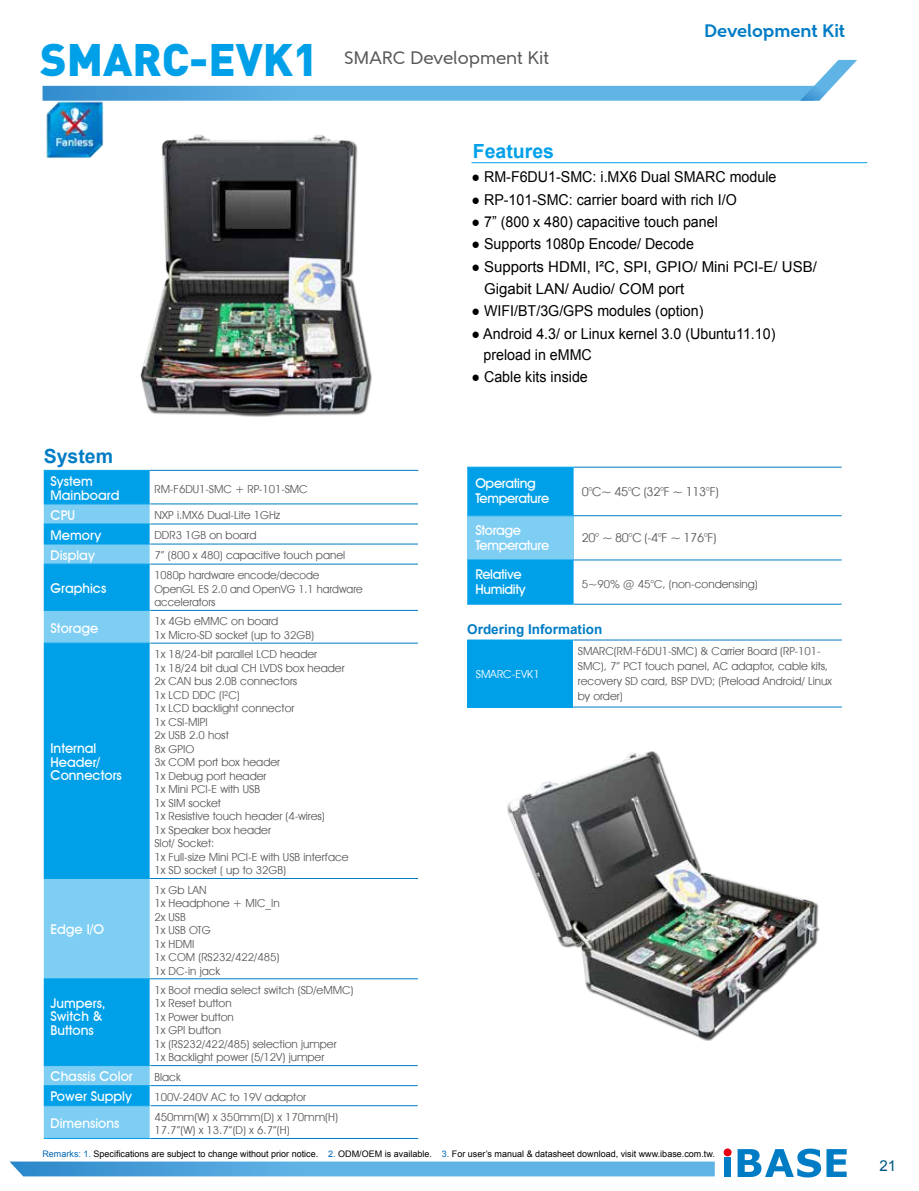
<style>
.page{position:relative;width:919px;height:1191px;background:#fff}
.page>*{position:absolute;margin:0;border:0;box-sizing:border-box;transform-origin:0 0}
.t1{font:900 45px "DIN Pro";color:#00a0e9}
.t2{font:700 19.5px "Arial";color:#00a0e9}
.t3{font:700 19.5px "Arial";color:#007cc5}
.t4{font:18px "Gentleman 600";color:#595757}
.t5{font:700 18px "Gentleman 800";color:#007cc5}
.t6{font:15px/22.4px "Arial";color:#000;scale:.95 1}
.t7{font:15px "Avant Garde T.";letter-spacing:-.025em;color:#595757}
.t8{font:15px "Arial";color:#005982}
.t9{font:13.5px/13.5px "Avant Garde T.";color:#595757}
.t10{font:500 13.5px/13.5px "Avant Garde IT Cby BT";color:#fff}
.t11{font:13.5px/13.5px "Avant Garde T.";color:#595757;scale:.96 1}
.t12{font:500 13.5px/15px "Avant Garde IT Cby BT";letter-spacing:-.025em;color:#fff}
.t13{font:700 13.5px "Arial";color:#007cc5}
.t14{font:13.5px "Avant Garde T.";color:#fff}
.t15{font:9px "Arial";color:#000}
.s1{color:#0068b7}
</style>
<div class="page">
<svg style="left:43px;top:60px;width:814px;height:41px"></svg>
<div style="left:722px;top:1147px;width:11px;height:10px;border:3px solid #fff;border-radius:50%"></div>
<div style="left:724px;top:1157px;width:7px;height:20px;background:#007cc5"></div>
<svg style="left:737px;top:1148px;width:110px;height:30px"></svg>
<div style="left:723px;top:1148px;width:8px;height:8px;background:#e60012;border-radius:50%"></div>
<svg style="left:9px;top:1161px;width:705px;height:15px;background:#5daee0"></svg>
<img style="left:140px;top:134px;width:231px;height:283px">
<img style="left:507px;top:751px;width:313px;height:290px">
<div style="left:44px;top:471px;width:106px;height:32px;background:#00a0e9"></div>
<svg style="left:151px;top:609px;width:267px;height:498px"></svg>
<svg style="left:44px;top:504px;width:106px;height:634px;background:#2cb0ec"></svg>
<hr style="left:150px;top:1065px;width:268px;height:1px;background:#007bc4">
<hr style="left:150px;top:1085px;width:268px;height:1px;background:#007bc4">
<hr style="left:150px;top:1105px;width:268px;height:1px;background:#007bc4">
<hr style="left:150px;top:1138px;width:268px;height:1px;background:#007bc4">
<svg style="left:150px;top:504px;width:268px;height:60px"></svg>
<hr style="left:150px;top:470px;width:268px;height:1px;background:#007bc4">
<hr style="left:150px;top:503px;width:268px;height:1px;background:#007bc4">
<hr style="left:150px;top:524px;width:268px;height:1px;background:#007bc4">
<hr style="left:150px;top:544px;width:268px;height:1px;background:#007bc4">
<hr style="left:150px;top:564px;width:268px;height:1px;background:#007bc4">
<hr style="left:150px;top:610px;width:268px;height:1px;background:#007bc4">
<hr style="left:150px;top:643px;width:268px;height:1px;background:#007bc4">
<hr style="left:150px;top:878px;width:268px;height:1px;background:#007bc4">
<hr style="left:150px;top:978px;width:268px;height:1px;background:#007bc4">
<hr style="left:44px;top:470px;width:106px;height:1px;background:#00a0e9">
<hr style="left:44px;top:503px;width:106px;height:1px;background:#00a0e9">
<hr style="left:44px;top:524px;width:106px;height:1px;background:#00a0e9">
<hr style="left:44px;top:544px;width:106px;height:1px;background:#00a0e9">
<hr style="left:44px;top:564px;width:106px;height:1px;background:#00a0e9">
<hr style="left:44px;top:610px;width:106px;height:1px;background:#00a0e9">
<hr style="left:44px;top:643px;width:106px;height:1px;background:#00a0e9">
<hr style="left:44px;top:878px;width:106px;height:1px;background:#00a0e9">
<hr style="left:44px;top:978px;width:106px;height:1px;background:#00a0e9">
<hr style="left:44px;top:1065px;width:106px;height:1px;background:#00a0e9">
<hr style="left:44px;top:1085px;width:106px;height:1px;background:#00a0e9">
<hr style="left:44px;top:1105px;width:106px;height:1px;background:#00a0e9">
<hr style="left:150px;top:1105px;width:1px;height:33px;background:#fff">
<hr style="left:44px;top:1138px;width:106px;height:1px;background:#00a0e9">
<div style="left:467px;top:468px;width:106px;height:136px;background:#00a0e9"></div>
<div style="left:467px;top:516px;width:106px;height:44px;background:#7ecef4"></div>
<hr style="left:573px;top:467px;width:268px;height:1px;background:#007cc5">
<hr style="left:573px;top:515px;width:268px;height:1px;background:#007cc5">
<hr style="left:573px;top:560px;width:268px;height:1px;background:#007cc5">
<hr style="left:573px;top:604px;width:268px;height:1px;background:#007cc5">
<hr style="left:467px;top:467px;width:106px;height:1px;background:#00a0e9">
<hr style="left:467px;top:515px;width:106px;height:1px;background:#00a0e9">
<hr style="left:467px;top:560px;width:106px;height:1px;background:#00a0e9">
<hr style="left:467px;top:604px;width:106px;height:1px;background:#00a0e9">
<div style="left:467px;top:640px;width:106px;height:67px;background:#00a0e9"></div>
<hr style="left:573px;top:640px;width:268px;height:1px;background:#007bc4">
<hr style="left:573px;top:707px;width:268px;height:1px;background:#007bc4">
<hr style="left:467px;top:707px;width:106px;height:1px;background:#00a0e9">
<hr style="left:471px;top:162px;width:396px;height:1px;background:#00a0e9">
<img style="left:43px;top:98px;width:64px;height:61px">
<h1 class="t1" style="left:40px;top:29px;width:280px">SMARC-EVK1</h1>
<h3 class="t4" style="left:344px;top:47px;width:206px">SMARC Development Kit</h3>
<h3 class="t5" style="left:704px;top:19px;width:142px">Development Kit</h3>
<h2 class="t3" style="left:44px;top:443px;width:71px">System</h2>
<p class="t10" style="left:51px;top:474px;width:70px">System<br>Mainboard</p>
<p class="t9" style="left:154px;top:482px;width:155px">RM-F6DU1-SMC + RP-101-SMC</p>
<p class="t10" style="left:51px;top:508px;width:26px">CPU</p>
<p class="t9" style="left:154px;top:508px;width:127px">NXP i.MX6 Dual-Lite 1GHz</p>
<p class="t10" style="left:51px;top:528px;width:52px">Memory</p>
<p class="t9" style="left:154px;top:528px;width:104px">DDR3 1GB on board</p>
<p class="t10" style="left:51px;top:548px;width:46px">Display</p>
<p class="t9" style="left:154px;top:548px;width:192px">7” (800 x 480) capacitive touch panel</p>
<p class="t10" style="left:51px;top:581px;width:57px">Graphics</p>
<p class="t11" style="left:154px;top:568px;width:218px">1080p hardware encode/decode<br>OpenGL ES 2.0 and OpenVG 1.1 hardware accelerators</p>
<p class="t10" style="left:51px;top:621px;width:49px">Storage</p>
<p class="t9" style="left:154px;top:614px;width:161px">1x 4Gb eMMC on board<br>1x Micro-SD socket (up to 32GB)</p>
<p class="t10" style="left:51px;top:741px;width:73px">Internal<br>Header/<br>Connectors</p>
<p class="t10" style="left:51px;top:922px;width:55px">Edge I/O</p>
<p class="t10" style="left:51px;top:996px;width:57px">Jumpers,<br>Switch &amp;<br>Buttons</p>
<p class="t9" style="left:154px;top:647px;width:196px">1x 18/24-bit parallel LCD header<br>1x 18/24 bit dual CH LVDS box header<br>2x CAN bus 2.0B connectors<br>1x LCD DDC (I²C)<br>1x LCD backlight connector<br>1x CSI-MIPI<br>2x USB 2.0 host<br>8x GPIO<br>3x COM port box header<br>1x Debug port header<br>1x Mini PCI-E with USB<br>1x SIM socket<br>1x Resistive touch header (4-wires)<br>1x Speaker box header<br>Slot/ Socket:<br>1x Full-size Mini PCI-E with USB interface<br>1x SD socket ( up to 32GB)</p>
<p class="t9" style="left:154px;top:882px;width:127px">1x Gb LAN<br>1x Headphone + MIC_In<br>2x USB<br>1x USB OTG<br>1x HDMI<br>1x COM (RS232/422/485)<br>1x DC-in jack</p>
<p class="t9" style="left:154px;top:983px;width:200px">1x Boot media select switch (SD/eMMC)<br>1x Reset button<br>1x Power button<br>1x GPI button<br>1x (RS232/422/485) selection jumper<br>1x Backlight power (5/12V) jumper</p>
<p class="t10" style="left:51px;top:1069px;width:84px">Chassis Color</p>
<p class="t9" style="left:154px;top:1070px;width:28px">Black</p>
<p class="t10" style="left:51px;top:1089px;width:83px">Power Supply</p>
<p class="t9" style="left:154px;top:1090px;width:153px">100V-240V AC to 19V adaptor</p>
<p class="t10" style="left:51px;top:1116px;width:70px">Dimensions</p>
<p class="t9" style="left:154px;top:1109px;width:185px">450mm(W) x 350mm(D) x 170mm(H)<br>17.7”(W) x 13.7”(D) x 6.7”(H)</p>
<h2 class="t2" style="left:472px;top:138px;width:83px">Features</h2>
<p class="t6" style="left:471px;top:166px;width:322px">● RM-F6DU1-SMC: i.MX6 Dual SMARC module</p>
<p class="t6" style="left:471px;top:188px;width:281px">● RP-101-SMC: carrier board with rich I/O</p>
<p class="t6" style="left:471px;top:211px;width:261px">● 7” (800 x 480) capacitive touch panel</p>
<p class="t6" style="left:471px;top:233px;width:236px">● Supports 1080p Encode/ Decode</p>
<p class="t6" style="left:484px;top:255px;width:352px;text-indent:-13px">● Supports HDMI, I²C, SPI, GPIO/ Mini PCI-E/ USB/<br>Gigabit LAN/ Audio/ COM port</p>
<p class="t6" style="left:471px;top:300px;width:246px">● WIFI/BT/3G/GPS modules (option)</p>
<p class="t6" style="left:483px;top:323px;width:309px;line-height:21px;text-indent:-12px">● Android 4.3/ or Linux kernel 3.0 (Ubuntu11.10) preload in eMMC</p>
<p class="t6" style="left:471px;top:366px;width:124px">● Cable kits inside</p>
<p class="t12" style="left:475px;top:476px;width:75px">Operating<br>Temperature</p>
<p class="t7" style="left:581px;top:484px;width:138px">0°C~ 45°C (32°F ~ 113°F)</p>
<p class="t12" style="left:475px;top:522px;width:75px">Storage<br>Temperature</p>
<p class="t7" style="left:581px;top:530px;width:136px">20° ~ 80°C (-4°F ~ 176°F)</p>
<p class="t12" style="left:475px;top:566px;width:52px">Relative<br>Humidity</p>
<p class="t9" style="left:581px;top:576px;width:177px">5~90% @ 45°C, (non-condensing)</p>
<p class="t13" style="left:467px;top:620px;width:137px">Ordering Information</p>
<p class="t14" style="left:475px;top:666px;width:65px">SMARC-EVK1</p>
<p class="t9" style="left:578px;top:643px;width:255px;line-height:15px">SMARC(RM-F6DU1-SMC) &amp; Carrier Board (RP-101- SMC), 7” PCT touch panel, AC adaptor, cable kits, recovery SD card, BSP DVD; (Preload Android/ Linux by order)</p>
<p class="t15" style="left:42px;top:1147px;width:673px"><span class="s1">Remarks: 1.</span> Specifications are subject to change without prior notice. <span class="s1">2.</span> ODM/OEM is available. <span class="s1">3.</span> For user’s manual &amp; datasheet download, visit www.ibase.com.tw.</p>
<p class="t8" style="left:879px;top:1156px;width:18px">21</p>
</div>
